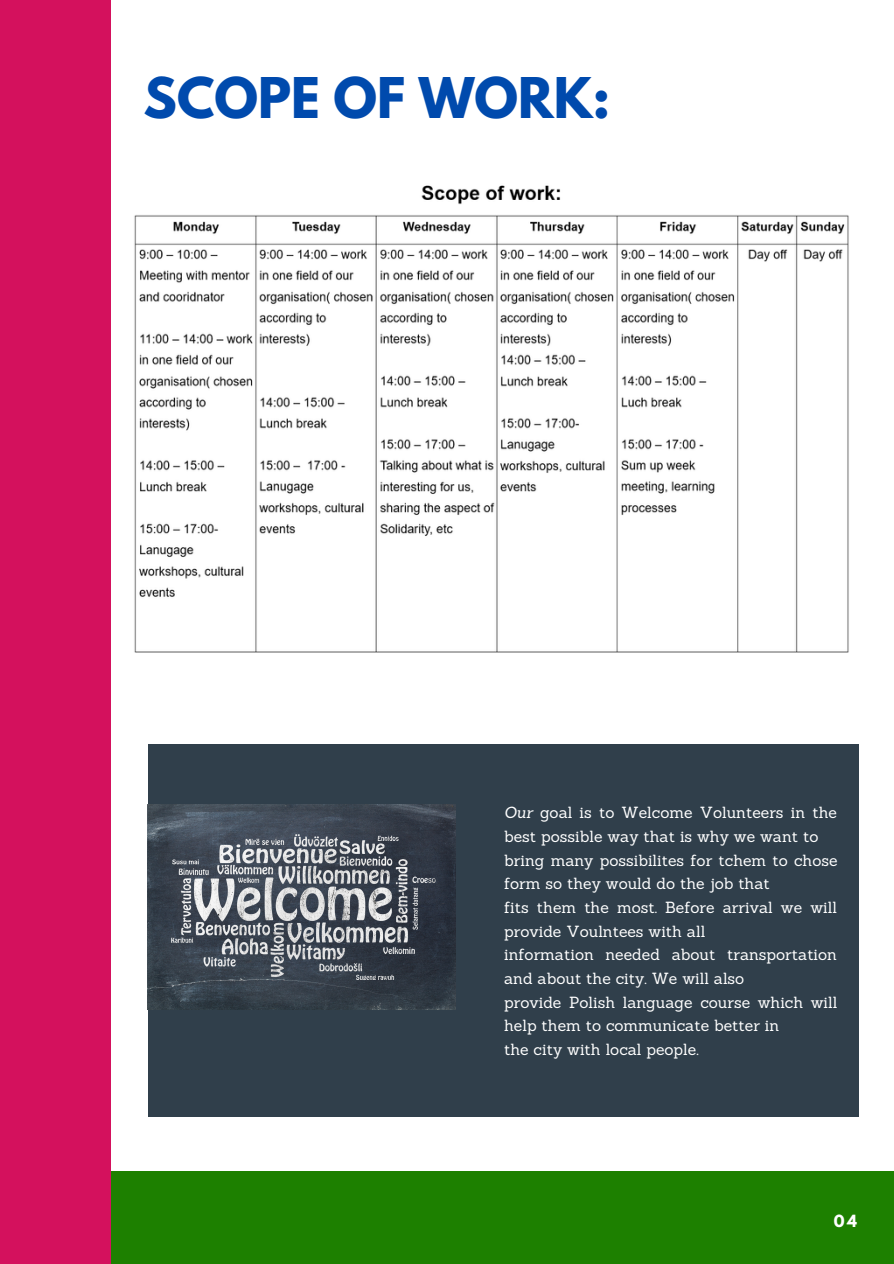
<style>
.page{position:relative;width:894px;height:1264px;background:#fff}
.page>*{position:absolute;margin:0;border:0;box-sizing:border-box;transform-origin:0 0}
.t1{font:700 49.65px "League Spartan";color:#004aad}
.t2{font:15.75px/23.7px "Sanchez";color:#fff}
.t3{font:700 14.85px "League Spartan";color:#fff}
.s1{font-style:italic}
</style>
<div class="page">
<div style="left:0;top:1171px;width:893px;height:92px;background:#1d8000"></div>
<div style="left:0;top:0;width:110px;height:1263px;background:#d4115d"></div>
<div style="left:148px;top:744px;width:710px;height:372px;background:#303f4b"></div>
<img style="left:147px;top:804px;width:308px;height:205px">
<img style="left:134px;top:185px;width:715px;height:468px">
<h1 class="t1" style="left:143px;top:73px;width:468px">SCOPE OF WORK:</h1>
<p class="t2" style="left:504px;top:800px;width:335px"><span class="s1">Our</span> goal is to Welcome Volunteers in the best possible way that is why we want to bring many possibilites for tchem to chose form so they would do the job that<br>fits them the most. Before arrival we will provide Voulntees with all<br>information needed about transportation and about the city. We will also<br>provide Polish language course which will help them to communicate better in<br>the city with local people.</p>
<p class="t3" style="left:833px;top:1213px;width:24px">04</p>
</div>
